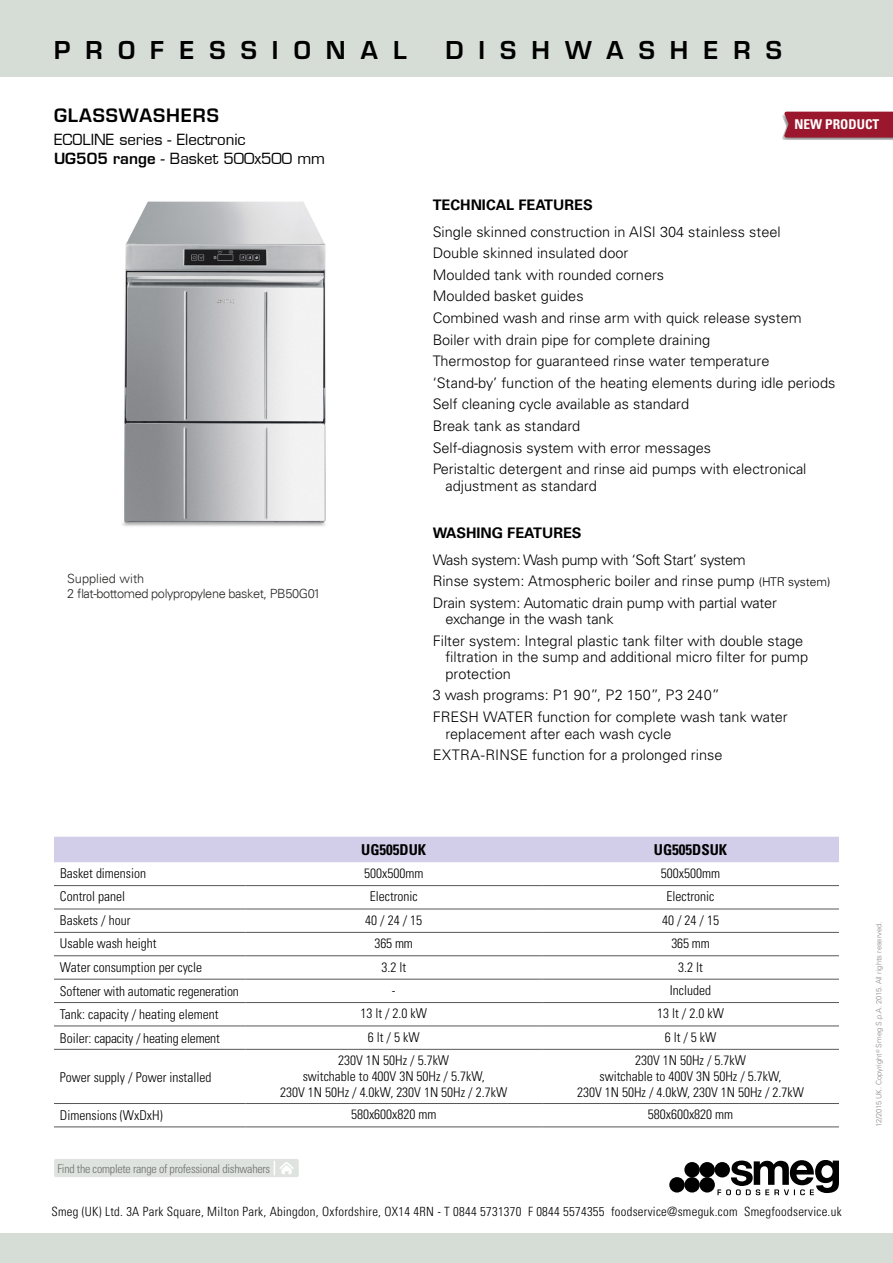
<style>
.page{position:relative;width:893px;height:1263px;background:#fff}
.page>*{position:absolute;margin:0;border:0;box-sizing:border-box;transform-origin:0 0}
.t1{font:600 24px "Eurostile LT";letter-spacing:.63em;color:#000}
.t2{font:600 18px "Eurostile LT";letter-spacing:.05em;color:#000}
.t3{font:15px/19.5px "Eurostile LT";color:#000}
.t4{font:700 condensed 15px "Univers LT Std";color:#000}
.t5{font:300 14.55px/21.6px "Univers LT";color:#000}
.t6{font:700 14.55px "Univers LT Std";color:#000}
.t7{font:300 condensed 13.5px/16.2px "Univers LT Std";color:#000;text-align:center}
.t8{font:300 condensed 13.5px "Univers LT";color:#000}
.t9{font:700 condensed 13.5px "Univers LT Std";color:#fff}
.t10{font:300 condensed 12.75px "Univers LT Std";letter-spacing:.02em;color:#000}
.t11{font:300 12.75px/15.3px "Univers LT Std";letter-spacing:-.03em;color:#282827}
.t12{font:300 condensed 12px "Univers LT";letter-spacing:-.02em;color:#706f6f}
.t13{font:300 7.5px "Univers LT";color:#878787}
.s1{font-weight:600}
.s2{font-size:12px}
.s3{font-family:"Univers LT"}
</style>
<div class="page">
<div style="left:699px;top:1177px;width:16px;height:15px;background:#000;border-radius:50%"></div>
<div style="left:684px;top:1177px;width:16px;height:15px;background:#000;border-radius:50%"></div>
<div style="left:669px;top:1177px;width:16px;height:15px;background:#000;border-radius:50%"></div>
<div style="left:699px;top:1162px;width:16px;height:15px;background:#000;border-radius:50%"></div>
<div style="left:684px;top:1162px;width:16px;height:15px;background:#000;border-radius:50%"></div>
<svg style="left:714px;top:1162px;width:16px;height:15px"></svg>
<svg style="left:717px;top:1160px;width:122px;height:35px"></svg>
<div style="left:0;top:0;width:893px;height:77px;background:#d6ddd7"></div>
<div style="left:0;top:1233px;width:893px;height:30px;background:#d6ddd7"></div>
<img style="left:122px;top:201px;width:204px;height:325px">
<div style="left:54px;top:837px;width:785px;height:25px;background:#d2cde8"></div>
<hr style="left:54px;top:885px;width:191px;height:1px;background:#575756">
<hr style="left:245px;top:885px;width:297px;height:1px;background:#575756">
<hr style="left:542px;top:885px;width:297px;height:1px;background:#575756">
<hr style="left:54px;top:909px;width:191px;height:1px;background:#575756">
<hr style="left:245px;top:909px;width:297px;height:1px;background:#575756">
<hr style="left:542px;top:909px;width:297px;height:1px;background:#575756">
<hr style="left:54px;top:932px;width:191px;height:1px;background:#575756">
<hr style="left:54px;top:955px;width:191px;height:1px;background:#575756">
<hr style="left:245px;top:955px;width:297px;height:1px;background:#575756">
<hr style="left:542px;top:955px;width:297px;height:1px;background:#575756">
<hr style="left:54px;top:979px;width:191px;height:1px;background:#575756">
<hr style="left:245px;top:979px;width:297px;height:1px;background:#575756">
<hr style="left:542px;top:979px;width:297px;height:1px;background:#575756">
<hr style="left:245px;top:1049px;width:297px;height:1px;background:#575756">
<hr style="left:542px;top:1049px;width:297px;height:1px;background:#575756">
<hr style="left:245px;top:1103px;width:297px;height:1px;background:#575756">
<hr style="left:542px;top:1103px;width:297px;height:1px;background:#575756">
<hr style="left:245px;top:1127px;width:297px;height:1px;background:#575756">
<hr style="left:542px;top:1127px;width:297px;height:1px;background:#575756">
<hr style="left:245px;top:1002px;width:297px;height:1px;background:#575756">
<hr style="left:542px;top:1002px;width:297px;height:1px;background:#575756">
<hr style="left:245px;top:1026px;width:297px;height:1px;background:#575756">
<hr style="left:542px;top:1026px;width:297px;height:1px;background:#575756">
<hr style="left:245px;top:932px;width:297px;height:1px;background:#575756">
<hr style="left:542px;top:932px;width:297px;height:1px;background:#575756">
<hr style="left:54px;top:1002px;width:191px;height:1px;background:#575756">
<hr style="left:54px;top:1026px;width:191px;height:1px;background:#575756">
<hr style="left:54px;top:1049px;width:191px;height:1px;background:#575756">
<hr style="left:54px;top:1103px;width:191px;height:1px;background:#575756">
<hr style="left:54px;top:1127px;width:191px;height:1px;background:#575756">
<div style="left:54px;top:1159px;width:245px;height:18px;background:#dee3df;border-radius:2px"></div>
<svg style="left:274px;top:1161px;width:20px;height:14px"></svg>
<svg style="left:782px;top:112px;width:111px;height:28px;background:#9e2a3d"></svg>
<h1 class="t1" style="left:54px;top:35px;width:354px">PROFESSIONAL</h1>
<h1 class="t1" style="left:445px;top:35px;width:338px">DISHWASHERS</h1>
<p class="t2" style="left:54px;top:104px;width:166px">GLASSWASHERS</p>
<p class="t3" style="left:54px;top:130px;width:273px">ECOLINE series - Electronic<br><span class="s1">UG505 range</span> - Basket 500x500 mm</p>
<p class="t9" style="left:794px;top:116px;width:86px">NEW PRODUCT</p>
<p class="t11" style="left:67px;top:571px;width:255px">Supplied with<br>2 flat-bottomed polypropylene basket, PB50G01</p>
<p class="t6" style="left:433px;top:197px;width:162px">TECHNICAL FEATURES</p>
<p class="t5" style="left:433px;top:221px;width:404px">Single skinned construction in AISI 304 stainless steel<br>Double skinned insulated door<br>Moulded tank with rounded corners<br>Moulded basket guides<br>Combined wash and rinse arm with quick release system Boiler with drain pipe for complete draining<br>Thermostop for guaranteed rinse water temperature ‘Stand-by’ function of the heating elements during idle periods Self cleaning cycle available as standard<br>Break tank as standard<br>Self-diagnosis system with error messages<br>Peristaltic detergent and rinse aid pumps with electronical</p>
<p class="t5" style="left:445px;top:475px;width:153px">adjustment as standard</p>
<p class="t6" style="left:433px;top:525px;width:151px">WASHING FEATURES</p>
<p class="t5" style="left:433px;top:549px;width:399px">Wash system: Wash pump with ‘Soft Start’ system<br>Rinse system: Atmospheric boiler and rinse pump <span class="s2">(HTR system)<br></span>Drain system: Automatic drain pump with partial water</p>
<p class="t5" style="left:433px;top:608px;width:372px;text-indent:13px">exchange in the wash tank<br>Filter system: Integral plastic tank filter with double stage</p>
<p class="t5" style="left:445px;top:649px;width:364px;line-height:16.5px">filtration in the sump and additional micro filter for pump protection</p>
<p class="t5" style="left:433px;top:684px;width:357px">3 wash programs: P1 90”, P2 150”, P3 240”<br>FRESH WATER function for complete wash tank water</p>
<p class="t5" style="left:433px;top:722px;width:291px;text-indent:13px">replacement after each wash cycle<br>EXTRA-RINSE function for a prolonged rinse</p>
<p class="t4" style="left:361px;top:840px;width:66px">UG505DUK</p>
<p class="t4" style="left:654px;top:840px;width:75px">UG505DSUK</p>
<p class="t7" style="left:60px;top:865px;width:88px">Basket dimension</p>
<p class="t7" style="left:364px;top:865px;width:61px">500x500mm</p>
<p class="t7" style="left:661px;top:865px;width:61px">500x500mm</p>
<p class="t7" style="left:60px;top:888px;width:67px">Control panel</p>
<p class="t7" style="left:370px;top:888px;width:49px">Electronic</p>
<p class="t7" style="left:667px;top:888px;width:49px">Electronic</p>
<p class="t7" style="left:60px;top:912px;width:72px">Baskets / hour</p>
<p class="t7" style="left:365px;top:912px;width:58px">40 / 24 / 15</p>
<p class="t7" style="left:662px;top:912px;width:58px">40 / 24 / 15</p>
<p class="t7" style="left:60px;top:935px;width:98px">Usable wash height</p>
<p class="t7" style="left:375px;top:935px;width:40px">365 mm</p>
<p class="t7" style="left:671px;top:935px;width:40px">365 mm</p>
<p class="t7" style="left:60px;top:959px;width:144px">Water consumption per cycle</p>
<p class="t7" style="left:381px;top:959px;width:26px">3.2 lt</p>
<p class="t7" style="left:678px;top:959px;width:26px">3.2 lt</p>
<p class="t7" style="left:60px;top:983px;width:180px"><span class="s3">Softener</span> with automatic regeneration</p>
<p class="t7" style="left:392px;top:982px;width:5px">-</p>
<p class="t7" style="left:670px;top:982px;width:43px">Included</p>
<p class="t8" style="left:60px;top:1006px;width:160px">Tank: capacity / heating element</p>
<p class="t7" style="left:360px;top:1005px;width:68px">13 lt / 2.0 kW</p>
<p class="t7" style="left:657px;top:1005px;width:68px">13 lt / 2.0 kW</p>
<p class="t8" style="left:60px;top:1030px;width:161px">Boiler: capacity / heating element</p>
<p class="t7" style="left:368px;top:1029px;width:53px">6 lt / 5 kW</p>
<p class="t7" style="left:665px;top:1029px;width:53px">6 lt / 5 kW</p>
<p class="t8" style="left:60px;top:1069px;width:153px">Power supply / Power installed</p>
<p class="t7" style="left:280px;top:1052px;width:229px">230V 1N 50Hz / 5.7kW<br>switchable to 400V 3N 50Hz / 5.7kW,<br>230V 1N 50Hz / 4.0kW, 230V 1N 50Hz / 2.7kW</p>
<p class="t7" style="left:577px;top:1052px;width:229px">230V 1N 50Hz / 5.7kW<br>switchable to 400V 3N 50Hz / 5.7kW,<br>230V 1N 50Hz / 4.0kW, 230V 1N 50Hz / 2.7kW</p>
<p class="t8" style="left:60px;top:1107px;width:104px">Dimensions (WxDxH)</p>
<p class="t7" style="left:351px;top:1106px;width:87px">580x600x820 mm</p>
<p class="t7" style="left:648px;top:1106px;width:87px">580x600x820 mm</p>
<p class="t12" style="left:57px;top:1161px;width:214px">Find the complete range of professional dishwahers</p>
<p class="t10" style="left:51px;top:1204px;width:792px">Smeg (UK) Ltd. 3A Park Square, Milton Park, Abingdon, Oxfordshire, OX14 4RN - T 0844 5731370 F 0844 5574355 foodservice@smeguk.com Smegfoodservice.uk</p>
<p class="t13" style="left:874px;top:1127px;width:207px;rotate:-90deg">12/2015 UK. Copyright<sup>©</sup> Smeg S.p.A. 2015. All rights reserved.</p>
</div>
